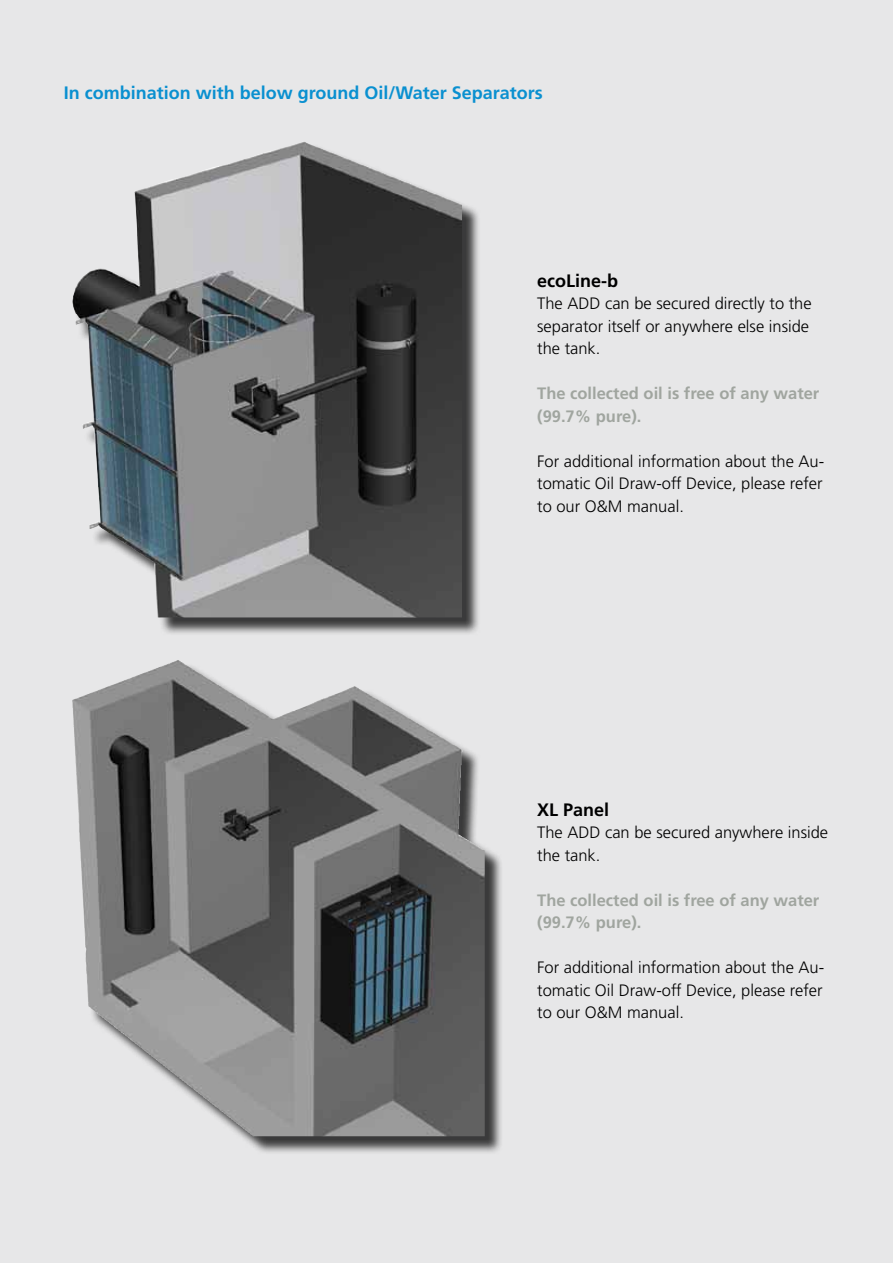
<style>
.page{position:relative;width:893px;height:1263px;background:#fff}
.page>*{position:absolute;margin:0;border:0;box-sizing:border-box;transform-origin:0 0}
.t1{font:700 18px "Frutiger";color:#0a90d0}
.t2{font:700 18px "Frutiger";color:#000}
.t3{font:300 16.5px/22.5px "Frutiger";color:#000}
.t4{font:700 16.5px/22.5px "Frutiger";color:#a0a59f}
</style>
<div class="page">
<div style="left:0;top:0;width:893px;height:1262px;background:#e7e7e8"></div>
<div style="left:75px;top:144px;width:406px;height:492px;background:#000;opacity:.75"></div>
<img style="left:72px;top:142px;width:390px;height:475px">
<div style="left:75px;top:663px;width:428px;height:492px;background:#000;opacity:.75"></div>
<img style="left:72px;top:660px;width:105px;height:391px">
<p class="t1" style="left:64px;top:85px;width:481px">In combination with below ground Oil/Water Separators</p>
<p class="t2" style="left:537px;top:273px;width:82px">ecoLine-b</p>
<p class="t3" style="left:537px;top:294px;width:276px">The ADD can be secured directly to the separator itself or anywhere else inside the tank.</p>
<p class="t4" style="left:537px;top:384px;width:284px">The collected oil is free of any water (99.7% pure).</p>
<p class="t3" style="left:537px;top:451px;width:288px;text-align:justify">For additional information about the Au&shy;tomatic Oil Draw-off Device, please refer to our O&amp;M manual.</p>
<p class="t2" style="left:537px;top:802px;width:74px">XL Panel</p>
<p class="t3" style="left:537px;top:822px;width:292px">The ADD can be secured anywhere inside the tank.</p>
<p class="t4" style="left:537px;top:890px;width:284px">The collected oil is free of any water (99.7% pure).</p>
<p class="t3" style="left:537px;top:957px;width:288px;text-align:justify">For additional information about the Au&shy;tomatic Oil Draw-off Device, please refer to our O&amp;M manual.</p>
</div>
